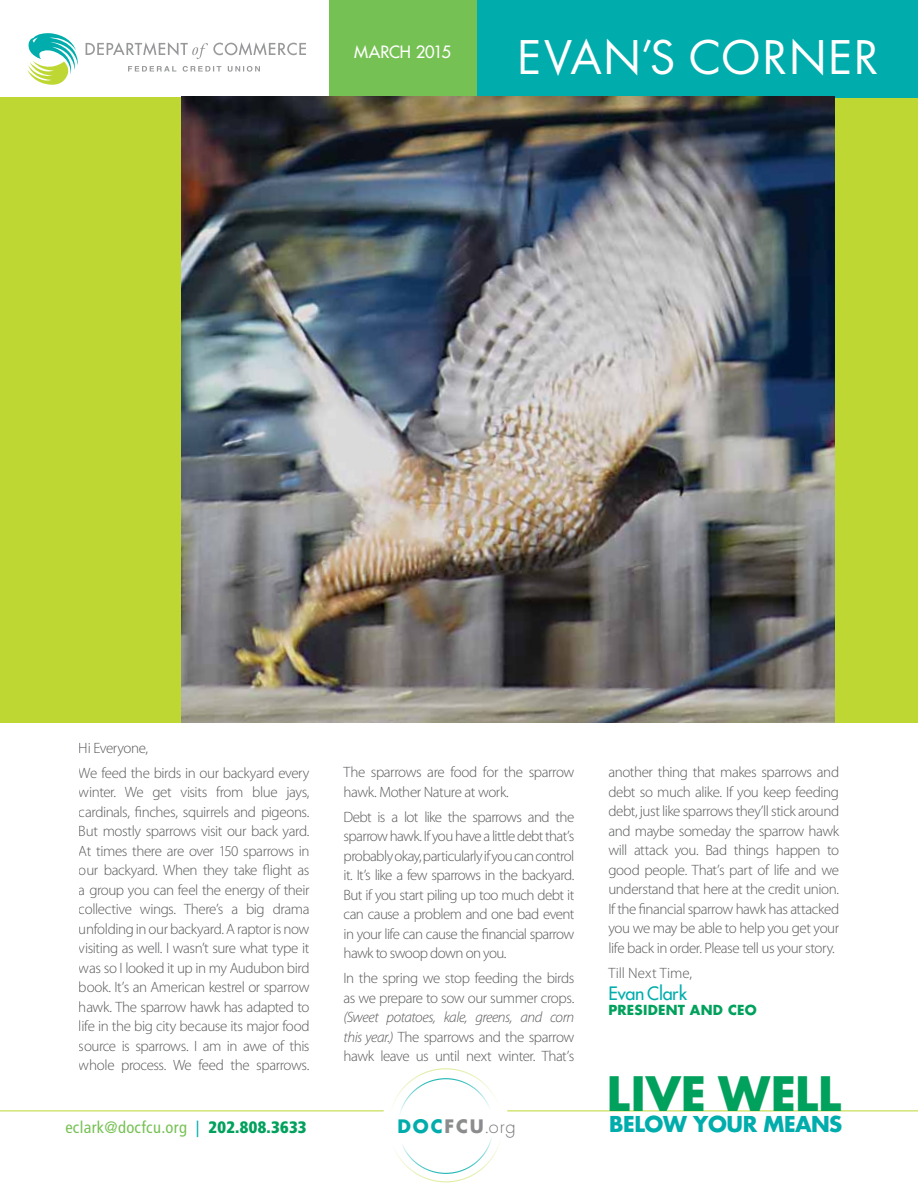
<style>
.page{position:relative;width:918px;height:1188px;background:#fff}
.page>*{position:absolute;margin:0;border:0;box-sizing:border-box;transform-origin:0 0}
.t1{font:700 46.2px "Futura";color:#00a15c}
.t2{font:45px "Futura Std";letter-spacing:.04em;color:#fff}
.t3{font:700 21.3px "Futura";letter-spacing:-.02em;color:#00adac}
.t4{font:300 18px "Futura";color:#77787b}
.t5{font:500 18px "Futura Std";letter-spacing:-.01em;color:#00adac}
.t6{font:condensed 16.5px "Frutiger LT Std";letter-spacing:.02em;color:#76c154}
.t7{font:500 16.5px "Futura Std";letter-spacing:-.015em;color:#fff}
.t8{font:300 15px/19.5px "Myriad Pro";letter-spacing:-.03em;color:#58595b;text-align:justify}
.t9{font:300 15px "Myriad Pro";letter-spacing:.005em;color:#58595b}
.t10{font:700 13.5px "Futura Std";letter-spacing:.02em;color:#00a15c}
.s1{color:#00adac}
.s2{font-weight:900;color:#00a15c}
.s3{font-style:italic}
.s4{font-weight:700;color:#00adac}
.s5{font-weight:700;color:#8a8c8e}
</style>
<div class="page">
<svg style="left:27px;top:33px;width:51px;height:52px"></svg>
<svg style="left:86px;top:42px;width:220px;height:17px"></svg>
<svg style="left:128px;top:66px;width:132px;height:6px"></svg>
<hr style="left:0;top:1111px;width:918px;height:1px;background:#bed733">
<svg style="left:382px;top:1068px;width:127px;height:115px"></svg>
<div style="left:0;top:97px;width:918px;height:626px;background:#bed733"></div>
<div style="left:329px;top:0;width:148px;height:97px;background:#76c154"></div>
<div style="left:477px;top:0;width:441px;height:97px;background:#00adac"></div>
<img style="left:182px;top:97px;width:653px;height:626px">
<p class="t7" style="left:354px;top:41px;width:98px">march 2015</p>
<h2 class="t2" style="left:517px;top:29px;width:363px">EVAN’S CORNER</h2>
<p class="t8" style="left:79px;top:736px;width:232px;line-height:24.9px">Hi Everyone,<br>We feed the birds in our backyard every</p>
<p class="t8" style="left:79px;top:783px;width:232px">winter. We get visits from blue jays, cardinals, finches, squirrels and pigeons.<br>But mostly sparrows visit our back yard.<br>At times there are over 150 sparrows in our backyard. When they take flight as a group you can feel the energy of their collective wings. There’s a big drama unfolding in our backyard. A raptor is now visiting as well. I wasn’t sure what type it was so I looked it up in my Audubon bird book. It’s an American kestrel or sparrow hawk. The sparrow hawk has adapted to life in the big city because its major food source is sparrows. I am in awe of this whole process. We feed the sparrows.</p>
<p class="t6" style="left:65px;top:1118px;width:243px">eclark@docfcu.org <span class="s1">|</span> <span class="s2">202.808.3633</span></p>
<p class="t8" style="left:344px;top:763px;width:232px">The sparrows are food for the sparrow hawk. Mother Nature at work.</p>
<p class="t8" style="left:344px;top:807px;width:232px">Debt is a lot like the sparrows and the sparrow hawk. If you have a little debt that’s probably okay, particularly if you can control it. It’s like a few sparrows in the backyard.<br>But if you start piling up too much debt it can cause a problem and one bad event in your life can cause the financial sparrow hawk to swoop down on you.</p>
<p class="t8" style="left:344px;top:969px;width:232px">In the spring we stop feeding the birds as we prepare to sow our summer crops.</p>
<p class="t8" style="left:344px;top:1008px;width:232px"><span class="s3">(Sweet potatoes, kale, greens, and corn this year.)</span> The sparrows and the sparrow hawk leave us until next winter. That’s</p>
<p class="t8" style="left:608px;top:763px;width:232px">another thing that makes sparrows and debt so much alike. If you keep feeding debt, just like sparrows they’ll stick around and maybe someday the sparrow hawk will attack you. Bad things happen to good people. That’s part of life and we understand that here at the credit union.<br>If the financial sparrow hawk has attacked you we may be able to help you get your life back in order. Please tell us your story.</p>
<p class="t9" style="left:608px;top:964px;width:85px">Till Next Time,</p>
<p class="t5" style="left:608px;top:982px;width:80px">Evan Clark</p>
<p class="t10" style="left:608px;top:1001px;width:150px">PRESIDENT AND CEO</p>
<h1 class="t1" style="left:607px;top:1062px;width:236px">LIVE WELL</h1>
<p class="t4" style="left:398px;top:1115px;width:120px"><span class="s4">DOC</span><span class="s5">FCU</span>.org</p>
<h3 class="t3" style="left:609px;top:1109px;width:235px">BELOW YOUR MEANS</h3>
</div>
